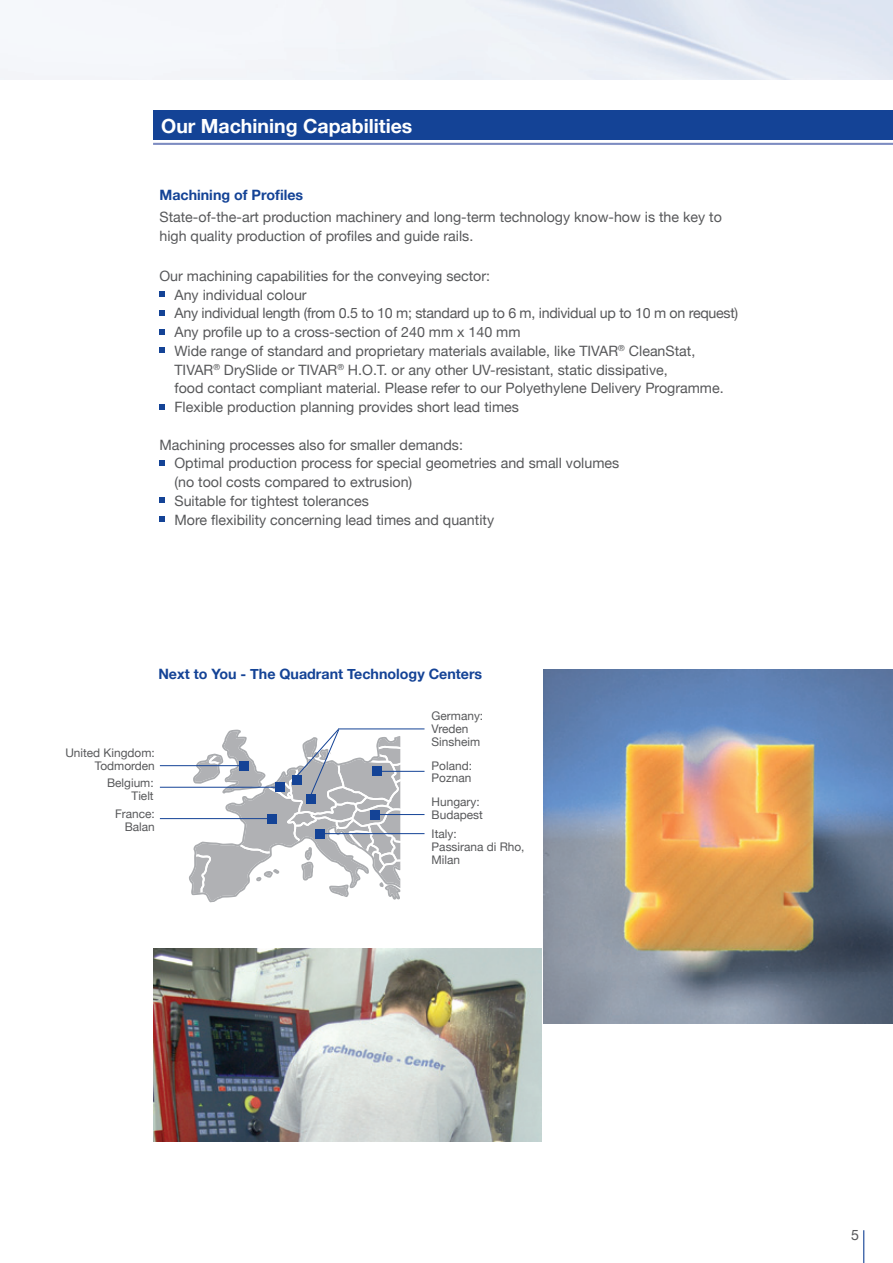
<style>
.page{position:relative;width:893px;height:1263px;background:#fff}
.page>*{position:absolute;margin:0;border:0;box-sizing:border-box;transform-origin:0 0}
.t1{font:700 19.5px "Helvetica Neue";color:#fff}
.t2{font:14.25px/18.8px "Helvetica Neue";color:#57585a}
.t3{font:700 14.25px "Helvetica Neue";color:#144396}
.t4{font:11.85px/12.9px "Helvetica Neue";color:#57585a}
</style>
<div class="page">
<div style="left:153px;top:111px;width:740px;height:29px;background:#144396"></div>
<hr style="left:153px;top:143px;width:740px;height:2px;background:#7d8cc1">
<svg style="left:159px;top:291px;width:6px;height:6px"></svg>
<svg style="left:159px;top:310px;width:6px;height:6px"></svg>
<svg style="left:159px;top:329px;width:6px;height:5px"></svg>
<svg style="left:159px;top:347px;width:6px;height:6px"></svg>
<svg style="left:159px;top:404px;width:6px;height:5px"></svg>
<svg style="left:159px;top:460px;width:6px;height:6px"></svg>
<svg style="left:159px;top:497px;width:6px;height:6px"></svg>
<svg style="left:159px;top:516px;width:6px;height:6px"></svg>
<img style="left:153px;top:949px;width:388px;height:193px">
<img style="left:544px;top:670px;width:349px;height:354px">
<hr style="left:160px;top:765px;width:82px;height:1px;background:#144396">
<hr style="left:160px;top:818px;width:112px;height:1px;background:#144396">
<hr style="left:160px;top:787px;width:120px;height:1px;background:#144396">
<hr style="left:375px;top:771px;width:49px;height:1px;background:#144396">
<hr style="left:320px;top:833px;width:104px;height:1px;background:#144396">
<hr style="left:338px;top:728px;width:86px;height:1px;background:#144396">
<svg style="left:189px;top:728px;width:223px;height:174px"></svg>
<hr style="left:863px;top:1230px;width:1px;height:33px;background:#144396">
<div style="left:370px;top:810px;width:9px;height:9px;background:#144396"></div>
<hr style="left:373px;top:814px;width:51px;height:1px;background:#144396">
<h1 class="t1" style="left:161px;top:108px;width:253px">Our Machining Capabilities</h1>
<p class="t3" style="left:159px;top:182px;width:145px">Machining of Profiles</p>
<p class="t2" style="left:159px;top:207px;width:564px">State-of-the-art production machinery and long-term technology know-how is the key to high quality production of profiles and guide rails.</p>
<p class="t2" style="left:174px;top:265px;width:565px;text-indent:-15px">Our machining capabilities for the conveying sector:<br>Any individual colour<br>Any individual length (from 0.5 to 10 m; standard up to 6 m, individual up to 10 m on request)<br>Any profile up to a cross-section of 240 mm x 140 mm<br>Wide range of standard and proprietary materials available, like TIVAR<sup>®</sup> CleanStat, TIVAR<sup>®</sup> DrySlide or TIVAR<sup>®</sup> H.O.T. or any other UV-resistant, static dissipative,<br>food contact compliant material. Please refer to our Polyethylene Delivery Programme.<br>Flexible production planning provides short lead times</p>
<p class="t2" style="left:174px;top:434px;width:446px;text-indent:-15px">Machining processes also for smaller demands:<br>Optimal production process for special geometries and small volumes (no tool costs compared to extrusion)<br>Suitable for tightest tolerances<br>More flexibility concerning lead times and quantity</p>
<p class="t3" style="left:158px;top:661px;width:325px">Next to You - The Quadrant Technology Centers</p>
<p class="t4" style="left:65px;top:745px;width:91px;text-align:right">United Kingdom:<br>Todmorden</p>
<p class="t4" style="left:107px;top:775px;width:48px;text-align:right">Belgium:<br>Tielt</p>
<p class="t4" style="left:115px;top:806px;width:41px;text-align:right">France:<br>Balan</p>
<p class="t4" style="left:432px;top:708px;width:53px">Germany:<br>Vreden<br>Sinsheim</p>
<p class="t4" style="left:432px;top:758px;width:42px">Poland:<br>Poznan</p>
<p class="t4" style="left:432px;top:794px;width:53px">Hungary:<br>Budapest</p>
<p class="t4" style="left:432px;top:827px;width:94px">Italy:<br>Passirana di Rho,<br>Milan</p>
<p class="t2" style="left:851px;top:1225px;width:9px">5</p>
</div>
